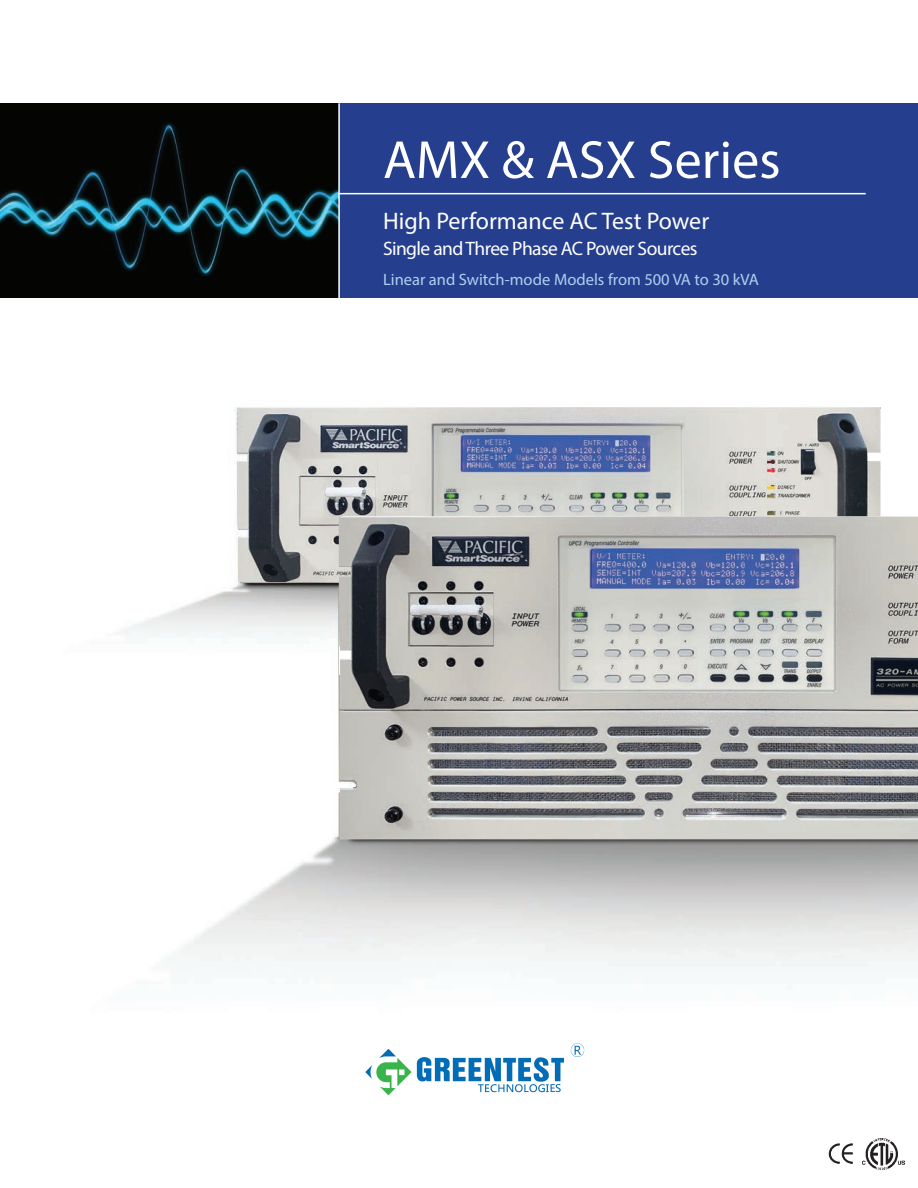
<style>
.page{position:relative;width:918px;height:1188px;background:#fff}
.page>*{position:absolute;margin:0;border:0;box-sizing:border-box;transform-origin:0 0}
.t1{font:54px "Myriad Pro";color:#fff}
.t2{font:24px "Myriad Pro";color:#fff}
.t3{font:19.5px "Myriad Pro";letter-spacing:-.03em;color:#fff}
.t4{font:16.5px "Myriad Pro";color:#acd1ee}
</style>
<div class="page">
<img style="left:118px;top:589px;width:800px;height:576px">
<svg style="left:829px;top:1143px;width:24px;height:21px"></svg>
<div style="left:268px;top:103px;width:650px;height:195px;background:#253f8e"></div>
<img style="left:0;top:103px;width:338px;height:195px">
<hr style="left:338px;top:103px;width:2px;height:195px;background:#fff">
<hr style="left:339px;top:193px;width:527px;height:1px;background:#fff">
<img style="left:863px;top:1139px;width:41px;height:31px">
<img style="left:231px;top:407px;width:650px;height:182px">
<img style="left:329px;top:509px;width:589px;height:342px">
<img style="left:364px;top:1041px;width:223px;height:57px">
<p class="t1" style="left:383px;top:127px;width:399px">AMX &amp; ASX Series</p>
<p class="t2" style="left:383px;top:207px;width:328px">High Performance AC Test Power</p>
<p class="t3" style="left:383px;top:236px;width:316px">Single and Three Phase AC Power Sources</p>
<p class="t4" style="left:383px;top:269px;width:377px">Linear and Switch-mode Models from 500 VA to 30 kVA</p>
</div>
